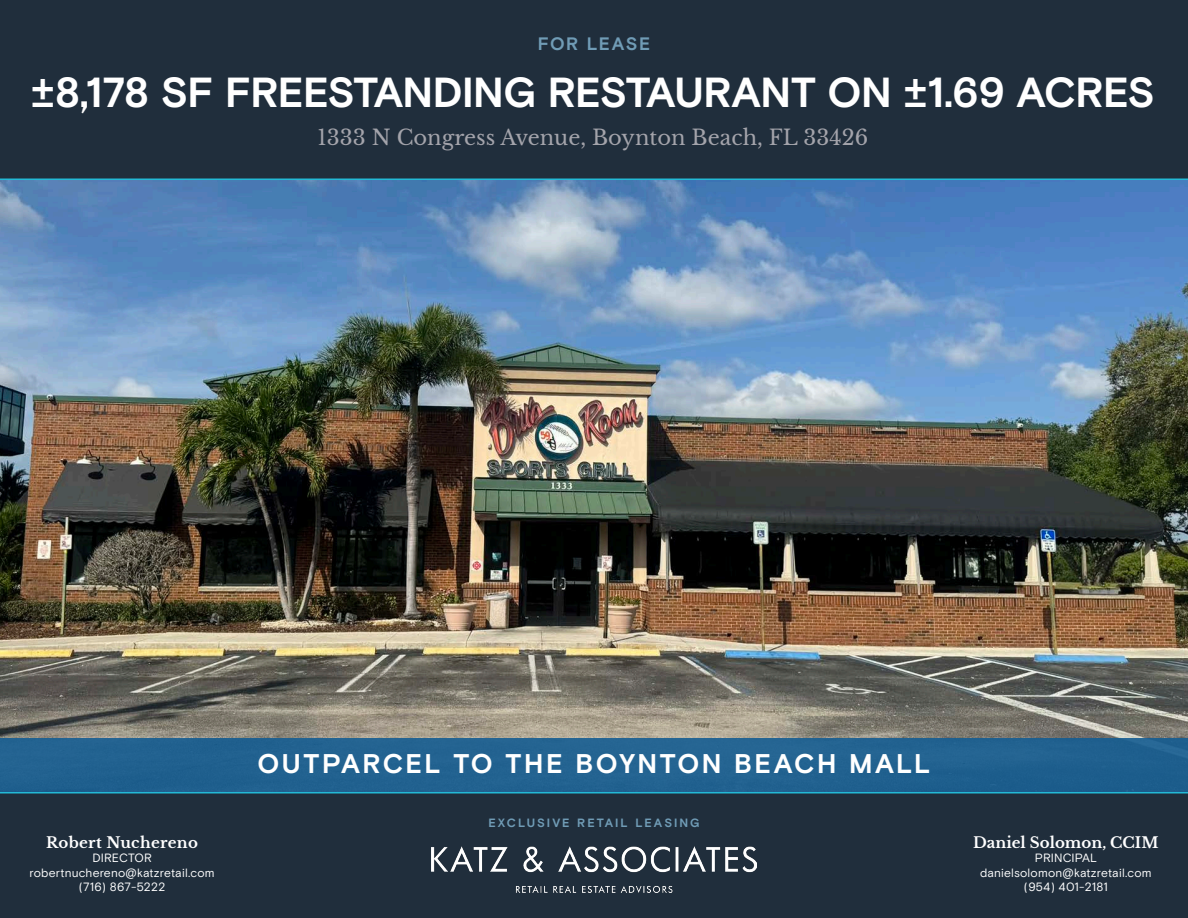
<style>
.page{position:relative;width:1188px;height:918px;background:#202e3c}
.page>*{position:absolute;margin:0;border:0;box-sizing:border-box;transform-origin:0 0}
.t1{font:700 42px "Basis Grotesque Pro";letter-spacing:-.015em;color:#fff}
.t2{font:700 27px "Basis Grotesque Pro";letter-spacing:.085em;color:#fff}
.t3{font:21px "Libre Baskerville";color:#a4a4ab}
.t4{font:700 18px "Basis Grotesque Pro";letter-spacing:.085em;color:#709cb6}
.t5{font:700 15px "Libre Baskerville";color:#fff}
.t6{font:700 15px "Libre Baskerville";letter-spacing:.02em;color:#fff}
.t7{font:12px "Basis Grotesque Pro";letter-spacing:.01em;color:#fff}
.t8{font:700 12px "Basis Grotesque Pro";letter-spacing:.165em;color:#709cb6}
</style>
<div class="page">
<img style="left:0;top:178px;width:1188px;height:616px">
<div style="left:0;top:738px;width:1188px;height:54px;background:#226290"></div>
<img style="left:432px;top:846px;width:324px;height:46px">
<p class="t4" style="left:538px;top:33px;width:114px">FOR LEASE</p>
<p class="t1" style="left:31px;top:67px;width:1126px">±8,178 SF FREESTANDING RESTAURANT ON ±1.69 ACRES</p>
<p class="t3" style="left:318px;top:124px;width:552px">1333 N Congress Avenue, Boynton Beach, FL 33426</p>
<p class="t2" style="left:258px;top:748px;width:674px">OUTPARCEL TO THE BOYNTON BEACH MALL</p>
<p class="t6" style="left:46px;top:833px;width:153px">Robert Nuchereno</p>
<p class="t7" style="left:93px;top:851px;width:61px">DIRECTOR</p>
<p class="t7" style="left:30px;top:865px;width:186px">robertnuchereno@katzretail.com</p>
<p class="t7" style="left:79px;top:880px;width:88px">(716) 867-5222</p>
<p class="t8" style="left:488px;top:816px;width:213px">EXCLUSIVE RETAIL LEASING</p>
<p class="t5" style="left:973px;top:833px;width:187px">Daniel Solomon, CCIM</p>
<p class="t7" style="left:1035px;top:851px;width:64px">PRINCIPAL</p>
<p class="t7" style="left:980px;top:865px;width:173px">danielsolomon@katzretail.com</p>
<p class="t7" style="left:1024px;top:880px;width:85px">(954) 401-2181</p>
</div>
